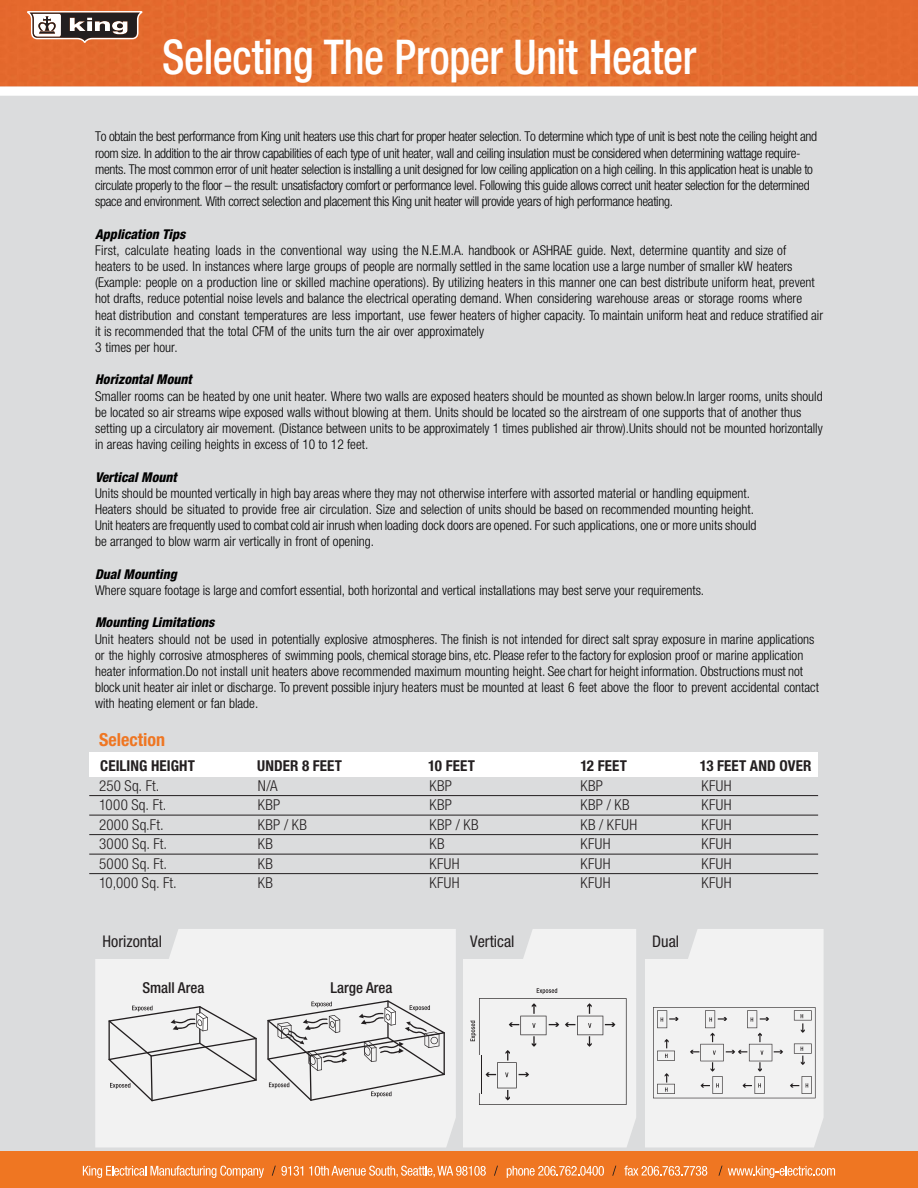
<style>
.page{position:relative;width:918px;height:1188px;background:#dbdcdd}
.page>*{position:absolute;margin:0;border:0;box-sizing:border-box;transform-origin:0 0}
.t1{font:500 condensed 48px "Helvetica Neue LT Std";letter-spacing:-.01em;color:#fff;scale:.9 1}
.t2{font:700 condensed 18px "Helvetica Neue LT Std";color:#ef7622}
.t3{font:condensed 16.2px "Helvetica Neue LT Std";color:#231f20}
.t4{font:300 condensed 15px "Helvetica Neue LT Std";letter-spacing:.025em;color:#231f20}
.t5{font:700 condensed 15px "Helvetica Neue LT Std";letter-spacing:.005em;color:#231f20}
.t6{font:500 condensed 15px "Helvetica Neue LT Std";color:#231f20}
.t7{font:300 condensed 13.5px/16.2px "Helvetica Neue LT Std";color:#000}
.t8{font:300 condensed 13.5px/16.2px "Helvetica Neue LT Std";letter-spacing:-.025em;color:#000}
.t9{font:italic 800 condensed 13.5px "Helvetica Neue LT Std";color:#000}
</style>
<div class="page">
<div style="left:0;top:1151px;width:918px;height:37px;background:#ef7622"></div>
<svg style="left:83px;top:1166px;width:181px;height:12px"></svg>
<svg style="left:309px;top:1166px;width:177px;height:12px"></svg>
<svg style="left:507px;top:1166px;width:97px;height:12px"></svg>
<svg style="left:624px;top:1166px;width:83px;height:10px"></svg>
<svg style="left:272px;top:1166px;width:31px;height:10px"></svg>
<svg style="left:494px;top:1166px;width:4px;height:10px"></svg>
<svg style="left:612px;top:1166px;width:4px;height:10px"></svg>
<svg style="left:718px;top:1166px;width:117px;height:12px"></svg>
<svg style="left:0;top:86px;width:918px;height:10px;background:#fbf7f4"></svg>
<img style="left:0;top:0;width:918px;height:86px">
<svg style="left:27px;top:11px;width:116px;height:32px;background:#94786c"></svg>
<div style="left:95px;top:929px;width:361px;height:218px;background:#f2f2f2"></div>
<svg style="left:267px;top:1000px;width:178px;height:101px;background:#d9d9d9"></svg>
<svg style="left:108px;top:1006px;width:149px;height:95px;background:#dfdfdf"></svg>
<svg style="left:645px;top:929px;width:179px;height:218px;background:#ebebeb"></svg>
<svg style="left:463px;top:929px;width:173px;height:218px;background:#ebebec"></svg>
<div style="left:89px;top:752px;width:729px;height:24px;background:#fff"></div>
<hr style="left:89px;top:795px;width:729px;height:1px;background:#231f20">
<hr style="left:89px;top:815px;width:729px;height:1px;background:#231f20">
<hr style="left:89px;top:834px;width:729px;height:1px;background:#231f20">
<hr style="left:89px;top:854px;width:729px;height:1px;background:#231f20">
<hr style="left:89px;top:873px;width:729px;height:1px;background:#231f20">
<h1 class="t1" style="left:162px;top:29px;width:595px">Selecting The Proper Unit Heater</h1>
<p class="t8" style="left:95px;top:128px;width:724px">To obtain the best performance from King unit heaters use this chart for proper heater selection. To determine which type of unit is best note the ceiling height and room size. In addition to the air throw capabilities of each type of unit heater, wall and ceiling insulation must be considered when determining wattage require&shy;ments. The most common error of unit heater selection is installing a unit designed for low ceiling application on a high ceiling. In this application heat is unable to circulate properly to the floor – the result: unsatisfactory comfort or performance level. Following this guide allows correct unit heater selection for the determined space and environment. With correct selection and placement this King unit heater will provide years of high performance heating.</p>
<p class="t9" style="left:95px;top:225px;width:92px">Application Tips</p>
<p class="t7" style="left:95px;top:242px;width:729px">First, calculate heating loads in the conventional way using the N.E.M.A. handbook or ASHRAE guide. Next, determine quantity and size of heaters to be used. In instances where large groups of people are normally settled in the same location use a large number of smaller kW heaters (Example: people on a production line or skilled machine operations). By utilizing heaters in this manner one can best distribute uniform heat, prevent hot drafts, reduce potential noise levels and balance the electrical operating demand. When considering warehouse areas or storage rooms where heat distribution and constant temperatures are less important, use fewer heaters of higher capacity. To maintain uniform heat and reduce stratified air it is recommended that the total CFM of the units turn the air over approximately<br>3 times per hour.</p>
<p class="t9" style="left:95px;top:371px;width:98px">Horizontal Mount</p>
<p class="t7" style="left:95px;top:388px;width:729px">Smaller rooms can be heated by one unit heater. Where two walls are exposed heaters should be mounted as shown below.In larger rooms, units should be located so air streams wipe exposed walls without blowing at them. Units should be located so the airstream of one supports that of another thus setting up a circulatory air movement. (Distance between units to be approximately 1 times published air throw).Units should not be mounted horizontally in areas having ceiling heights in excess of 10 to 12 feet.</p>
<p class="t9" style="left:95px;top:468px;width:83px">Vertical Mount</p>
<p class="t7" style="left:95px;top:485px;width:663px">Units should be mounted vertically in high bay areas where they may not otherwise interfere with assorted material or handling equipment.<br>Heaters should be situated to provide free air circulation. Size and selection of units should be based on recommended mounting height.<br>Unit heaters are frequently used to combat cold air inrush when loading dock doors are opened. For such applications, one or more units should be arranged to blow warm air vertically in front of opening.</p>
<p class="t9" style="left:95px;top:566px;width:83px">Dual Mounting</p>
<p class="t7" style="left:95px;top:582px;width:611px">Where square footage is large and comfort essential, both horizontal and vertical installations may best serve your requirements.</p>
<p class="t9" style="left:95px;top:614px;width:121px">Mounting Limitations</p>
<p class="t7" style="left:95px;top:631px;width:725px">Unit heaters should not be used in potentially explosive atmospheres. The finish is not intended for direct salt spray exposure in marine applications or the highly corrosive atmospheres of swimming pools, chemical storage bins, etc. Please refer to the factory for explosion proof or marine application heater information.Do not install unit heaters above recommended maximum mounting height. See chart for height information. Obstructions must not block unit heater air inlet or discharge. To prevent possible injury heaters must be mounted at least 6 feet above the floor to prevent accidental contact with heating element or fan blade.</p>
<h2 class="t2" style="left:99px;top:729px;width:67px">Selection</h2>
<p class="t4" style="left:99px;top:777px;width:62px">250 Sq. Ft.</p>
<p class="t4" style="left:258px;top:777px;width:21px">N/A</p>
<p class="t4" style="left:429px;top:777px;width:24px">KBP</p>
<p class="t4" style="left:580px;top:777px;width:24px">KBP</p>
<p class="t4" style="left:701px;top:777px;width:32px">KFUH</p>
<p class="t4" style="left:99px;top:796px;width:69px">1000 Sq. Ft.</p>
<p class="t4" style="left:258px;top:796px;width:24px">KBP</p>
<p class="t4" style="left:429px;top:796px;width:24px">KBP</p>
<p class="t4" style="left:580px;top:796px;width:51px">KBP / KB</p>
<p class="t4" style="left:701px;top:796px;width:32px">KFUH</p>
<p class="t4" style="left:99px;top:816px;width:66px">2000 Sq.Ft.</p>
<p class="t4" style="left:258px;top:816px;width:51px">KBP / KB</p>
<p class="t4" style="left:429px;top:816px;width:51px">KBP / KB</p>
<p class="t4" style="left:580px;top:816px;width:58px">KB / KFUH</p>
<p class="t4" style="left:701px;top:816px;width:32px">KFUH</p>
<p class="t4" style="left:99px;top:835px;width:70px">3000 Sq. Ft.</p>
<p class="t4" style="left:258px;top:835px;width:17px">KB</p>
<p class="t4" style="left:429px;top:835px;width:17px">KB</p>
<p class="t4" style="left:580px;top:835px;width:32px">KFUH</p>
<p class="t4" style="left:701px;top:835px;width:32px">KFUH</p>
<p class="t4" style="left:99px;top:855px;width:70px">5000 Sq. Ft.</p>
<p class="t4" style="left:258px;top:855px;width:17px">KB</p>
<p class="t4" style="left:429px;top:855px;width:32px">KFUH</p>
<p class="t4" style="left:580px;top:855px;width:32px">KFUH</p>
<p class="t4" style="left:701px;top:855px;width:32px">KFUH</p>
<p class="t4" style="left:99px;top:874px;width:79px">10,000 Sq. Ft.</p>
<p class="t4" style="left:258px;top:874px;width:17px">KB</p>
<p class="t4" style="left:429px;top:874px;width:32px">KFUH</p>
<p class="t4" style="left:580px;top:874px;width:32px">KFUH</p>
<p class="t4" style="left:701px;top:874px;width:32px">KFUH</p>
<p class="t5" style="left:100px;top:757px;width:96px">CEILING HEIGHT</p>
<p class="t5" style="left:257px;top:757px;width:86px">UNDER 8 FEET</p>
<p class="t5" style="left:428px;top:757px;width:48px">10 FEET</p>
<p class="t5" style="left:580px;top:757px;width:48px">12 FEET</p>
<p class="t5" style="left:700px;top:757px;width:113px">13 FEET AND OVER</p>
<p class="t3" style="left:103px;top:932px;width:61px">Horizontal</p>
<p class="t6" style="left:142px;top:979px;width:64px">Small Area</p>
<p class="t6" style="left:331px;top:979px;width:63px">Large Area</p>
<p class="t3" style="left:470px;top:932px;width:46px">Vertical</p>
<p class="t3" style="left:652px;top:932px;width:28px">Dual</p>
</div>
